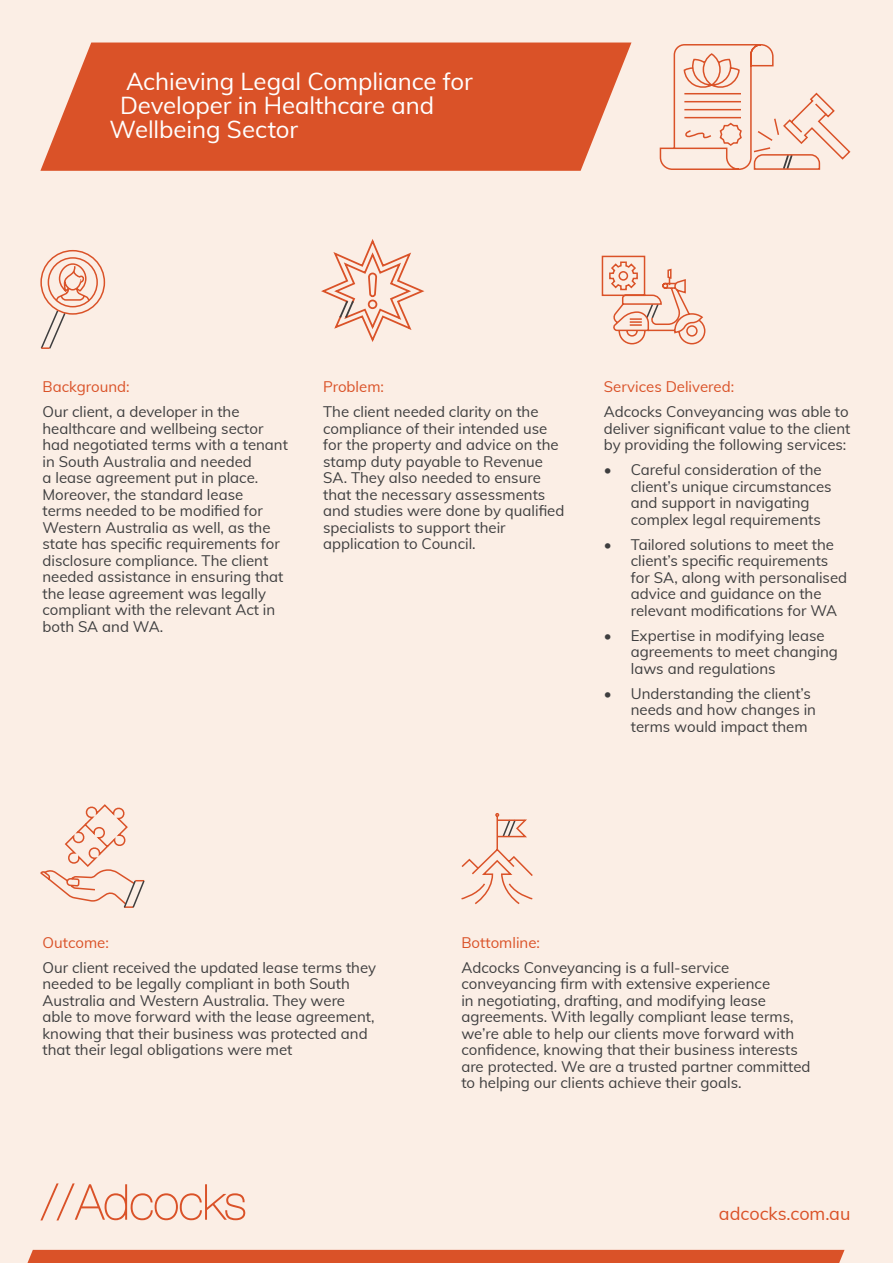
<style>
.page{position:relative;width:893px;height:1263px;background:#fbeee5}
.page>*{position:absolute;margin:0;border:0;box-sizing:border-box;transform-origin:0 0}
.t1{font:24px "Muli";letter-spacing:-.005em;color:#fff}
.t2{font:18px "Muli";color:#da5228}
.t3{font:15px/16.5px "Muli";color:#3e3e3f}
.t4{font:15px "Muli";color:#da5228}
</style>
<div class="page">
<svg style="left:40px;top:1183px;width:205px;height:37px"></svg>
<div style="left:27px;top:1250px;width:817px;height:13px;background:#da5228"></div>
<svg style="left:40px;top:249px;width:66px;height:100px"></svg>
<svg style="left:601px;top:255px;width:105px;height:90px"></svg>
<svg style="left:321px;top:239px;width:104px;height:103px"></svg>
<svg style="left:461px;top:813px;width:72px;height:92px"></svg>
<svg style="left:40px;top:43px;width:591px;height:128px;background:#dc5f38"></svg>
<svg style="left:40px;top:804px;width:105px;height:104px"></svg>
<svg style="left:659px;top:44px;width:192px;height:126px"></svg>
<p class="t1" style="left:126px;top:64px;width:348px">Achieving Legal Compliance for</p>
<p class="t1" style="left:120px;top:88px;width:316px">Developer in Healthcare and</p>
<p class="t1" style="left:110px;top:112px;width:190px">Wellbeing Sector</p>
<p class="t4" style="left:43px;top:376px;width:89px">Background:</p>
<p class="t3" style="left:43px;top:403px;width:247px">Our client, a developer in the healthcare and wellbeing sector had negotiated terms with a tenant in South Australia and needed<br>a lease agreement put in place.<br>Moreover, the standard lease<br>terms needed to be modified for<br>Western Australia as well, as the state has specific requirements for disclosure compliance. The client needed assistance in ensuring that the lease agreement was legally compliant with the relevant Act in both SA and WA.</p>
<p class="t4" style="left:323px;top:376px;width:62px">Problem:</p>
<p class="t3" style="left:323px;top:403px;width:243px">The client needed clarity on the compliance of their intended use for the property and advice on the stamp duty payable to Revenue<br>SA. They also needed to ensure that the necessary assessments and studies were done by qualified specialists to support their application to Council.</p>
<p class="t4" style="left:604px;top:376px;width:132px">Services Delivered:</p>
<p class="t3" style="left:604px;top:403px;width:248px;text-align:justify">Adcocks Conveyancing was able to deliver significant value to the client by providing the following services:</p>
<p class="t3" style="left:631px;top:461px;width:202px;text-indent:-27px">• Careful consideration of the client’s unique circumstances and support in navigating complex legal requirements</p>
<p class="t3" style="left:631px;top:535px;width:218px;text-indent:-27px">• Tailored solutions to meet the client’s specific requirements for SA, along with personalised advice and guidance on the relevant modifications for WA</p>
<p class="t3" style="left:631px;top:626px;width:209px;text-indent:-27px">• Expertise in modifying lease agreements to meet changing laws and regulations</p>
<p class="t3" style="left:631px;top:684px;width:187px;text-indent:-27px">• Understanding the client’s needs and how changes in terms would impact them</p>
<p class="t4" style="left:43px;top:931px;width:68px">Outcome:</p>
<p class="t3" style="left:43px;top:958px;width:335px">Our client received the updated lease terms they needed to be legally compliant in both South Australia and Western Australia. They were able to move forward with the lease agreement, knowing that their business was protected and that their legal obligations were met</p>
<p class="t4" style="left:461px;top:931px;width:80px">Bottomline:</p>
<p class="t3" style="left:461px;top:958px;width:351px">Adcocks Conveyancing is a full-service conveyancing firm with extensive experience<br>in negotiating, drafting, and modifying lease agreements. With legally compliant lease terms, we’re able to help our clients move forward with confidence, knowing that their business interests are protected. We are a trusted partner committed to helping our clients achieve their goals.</p>
<p class="t2" style="left:719px;top:1201px;width:133px">adcocks.com.au</p>
</div>
